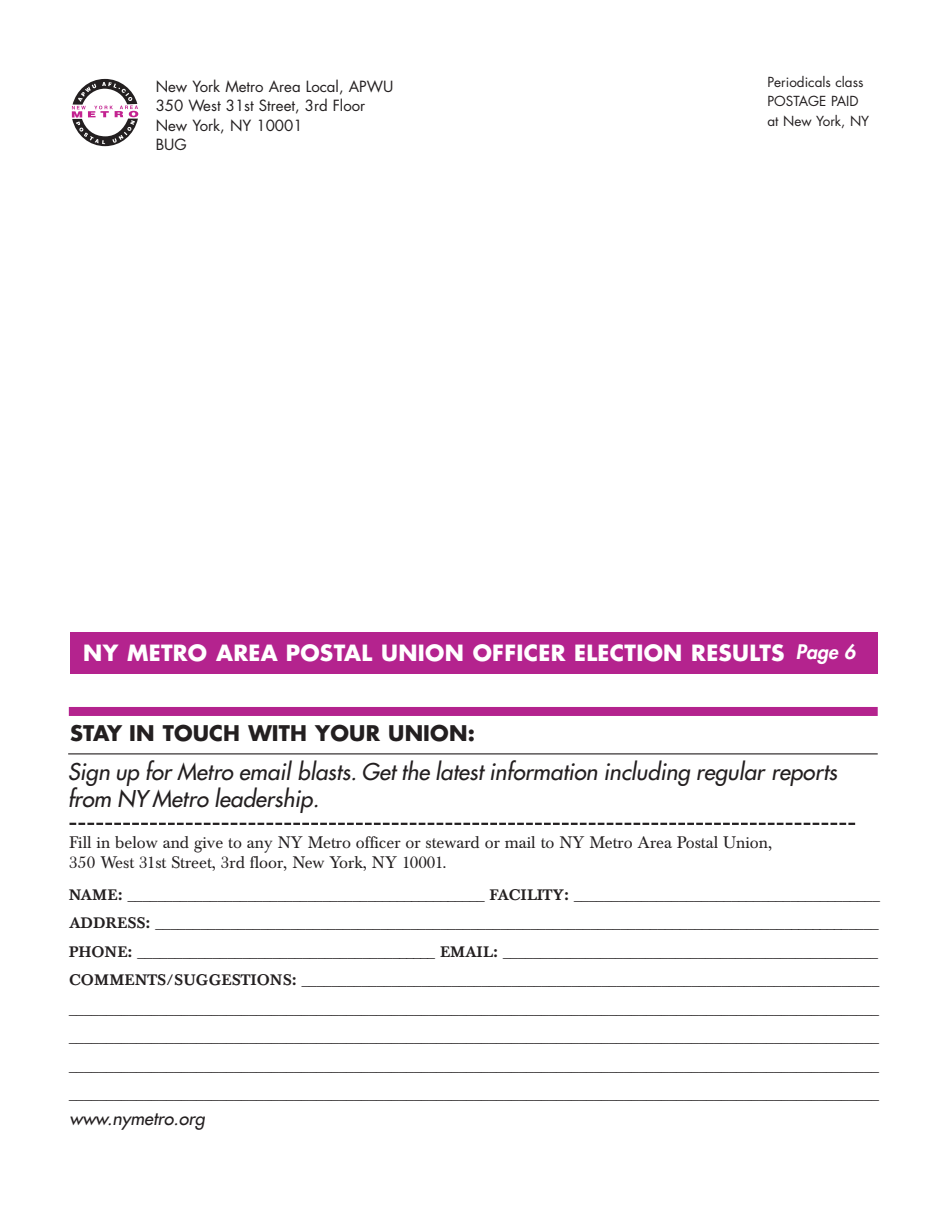
<style>
.page{position:relative;width:945px;height:1215px;background:#fff}
.page>*{position:absolute;margin:0;border:0;box-sizing:border-box;transform-origin:0 0}
.t1{font:italic 22.5px/27px "Futura";color:#231f20}
.t2{font:700 21.75px "Futura";letter-spacing:.015em;color:#fff}
.t3{font:700 21px "Futura";letter-spacing:.005em;color:#231f20}
.t4{font:italic 18px "Futura";color:#231f20}
.t5{font:16.5px/19.5px "Baskerville BE";color:#231f20}
.t6{font:500 15px/28.5px "Baskerville BE";letter-spacing:.02em;color:#231f20}
.t7{font:15px/19.5px "Futura";color:#231f20}
.t8{font:13.5px/19.5px "Futura";color:#231f20}
.s1{font-weight:800;font-style:italic;font-size:19.5px}
</style>
<div class="page">
<svg style="left:70px;top:823px;width:785px;height:2px"></svg>
<div style="left:69px;top:707px;width:809px;height:9px;background:#b4238e"></div>
<hr style="left:68px;top:753px;width:810px;height:1px;background:#231f20">
<div style="left:70px;top:632px;width:807px;height:42px;background:#b4238e"></div>
<svg style="left:72px;top:79px;width:66px;height:67px"></svg>
<p class="t7" style="left:156px;top:78px;width:239px">New York Metro Area Local, APWU<br>350 West 31st Street, 3rd Floor<br>New York, NY 10001<br>BUG</p>
<p class="t8" style="left:768px;top:73px;width:103px">Periodicals class<br>POSTAGE PAID at New York, NY</p>
<h2 class="t2" style="left:83px;top:643px;width:773px">NY METRO AREA POSTAL UNION OFFICER ELECTION RESULTS <span class="s1">Page 6</span></h2>
<h3 class="t3" style="left:70px;top:724px;width:406px">STAY IN TOUCH WITH YOUR UNION:</h3>
<h1 class="t1" style="left:68px;top:760px;width:771px">Sign up for Metro email blasts. Get the latest information including regular reports from NY Metro leadership.</h1>
<p class="t5" style="left:69px;top:835px;width:705px">Fill in below and give to any NY Metro officer or steward or mail to NY Metro Area Postal Union,<br>350 West 31st Street, 3rd floor, New York, NY 10001.</p>
<p class="t6" style="left:69px;top:882px;width:812px">NAME: ________________________________________________ FACILITY: _________________________________________ ADDRESS: _________________________________________________________________________________________________ PHONE: ________________________________________ EMAIL: __________________________________________________ COMMENTS/SUGGESTIONS: _____________________________________________________________________________ ____________________________________________________________________________________________________________ ____________________________________________________________________________________________________________ ____________________________________________________________________________________________________________ ____________________________________________________________________________________________________________</p>
<p class="t4" style="left:69px;top:1110px;width:137px">www.nymetro.org</p>
</div>
